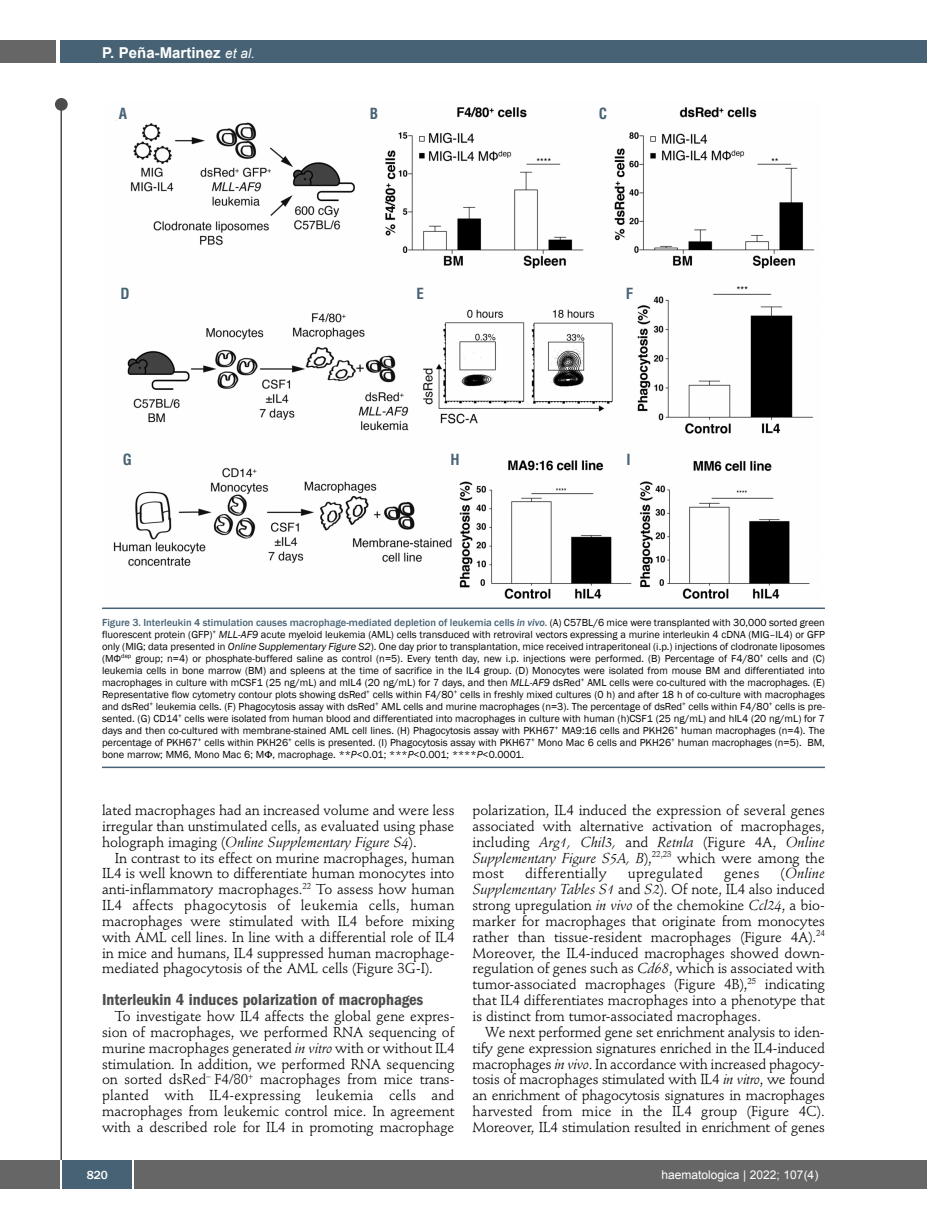
<style>
.page{position:relative;width:927px;height:1225px;background:#fff}
.page>*{position:absolute;margin:0;border:0;box-sizing:border-box;transform-origin:0 0}
.t1{font:600 condensed 16.5px "Franklin Gothic";color:#4d4d4d}
.t2{font:700 15px "Arial";color:#fff}
.t3{font:700 condensed 15px "Helvetica";color:#466274}
.t4{font:14.25px/15.9px "Stempel Schneidler";letter-spacing:-.005em;color:#000;text-align:justify}
.t5{font:14.25px "Stempel Schneidler";letter-spacing:.015em;color:#000}
.t6{font:12px "Arial";color:#fff}
.t7{font:500 12px "Franklin Gothic";color:#fff}
.t8{font:10.5px/12px "Franklin Gothic";color:#000;text-align:justify}
.s1{font-weight:400;font-style:italic;font-size:13.5px}
.s2{font-weight:500;color:#466274}
.s3{font-weight:500;font-style:italic;color:#466274}
.s4{font-style:italic}
</style>
<div class="page">
<div style="left:911px;top:40px;width:16px;height:22px;background:#466274"></div>
<div style="left:910px;top:1160px;width:17px;height:28px;background:#666"></div>
<div style="left:55px;top:98px;width:13px;height:13px;background:#4d4d4d;border-radius:50%"></div>
<hr style="left:60px;top:101px;width:2px;height:1061px;background:#4d4d4d">
<div style="left:60px;top:40px;width:852px;height:22px;background:#466274"></div>
<div style="left:0;top:40px;width:56px;height:22px;background:#666"></div>
<div style="left:0;top:1160px;width:911px;height:28px;background:#666"></div>
<div style="left:62px;top:1160px;width:71px;height:28px;background:#466274"></div>
<hr style="left:60px;top:1160px;width:2px;height:28px;background:#fff">
<svg style="left:133px;top:1160px;width:1px;height:28px"></svg>
<img style="left:113px;top:106px;width:702px;height:493px">
<hr style="left:102px;top:607px;width:723px;height:2px;background:#466274">
<hr style="left:102px;top:766px;width:723px;height:2px;background:#466274">
<p class="t2" style="left:102px;top:44px;width:154px">P. Peña-Martinez <span class="s1">et al.</span></p>
<p class="t3" style="left:119px;top:108px;width:10px">A</p>
<p class="t3" style="left:370px;top:108px;width:10px">B</p>
<p class="t3" style="left:599px;top:108px;width:10px">C</p>
<p class="t3" style="left:121px;top:287px;width:11px">D</p>
<p class="t3" style="left:416px;top:287px;width:9px">E</p>
<p class="t3" style="left:626px;top:287px;width:9px">F</p>
<p class="t3" style="left:123px;top:454px;width:11px">G</p>
<p class="t3" style="left:450px;top:454px;width:11px">H</p>
<p class="t3" style="left:627px;top:454px;width:6px">I</p>
<p class="t8" style="left:102px;top:616px;width:725px"><span class="s2">Figure 3. Interleukin 4 stimulation causes macrophage-mediated depletion of leukemia cells</span> <span class="s3">in vivo</span><span class="s2">.</span> (A) C57BL/6 mice were transplanted with 30,000 sorted green fluorescent protein (GFP)<sup>+</sup> <span class="s4">MLL-AF9</span> acute myeloid leukemia (AML) cells transduced with retroviral vectors expressing a murine interleukin 4 cDNA (MIG–IL4) or GFP only (MIG; data presented in <span class="s4">Online Supplementary Figure S2</span>). One day prior to transplantation, mice received intraperitoneal (i.p.) injections of clodronate liposomes (MΦ<sup>dep</sup> group; n=4) or phosphate-buffered saline as control (n=5). Every tenth day, new i.p. injections were performed. (B) Percentage of F4/80<sup>+</sup> cells and (C) leukemia cells in bone marrow (BM) and spleens at the time of sacrifice in the IL4 group. (D) Monocytes were isolated from mouse BM and differentiated into macrophages in culture with mCSF1 (25 ng/mL) and mIL4 (20 ng/mL) for 7 days, and then <span class="s4">MLL-AF9</span> dsRed<sup>+</sup> AML cells were co-cultured with the macrophages. (E)<br>Representative flow cytometry contour plots showing dsRed<sup>+</sup> cells within F4/80<sup>+</sup> cells in freshly mixed cultures (0 h) and after 18 h of co-culture with macrophages and dsRed<sup>+</sup> leukemia cells. (F) Phagocytosis assay with dsRed<sup>+</sup> AML cells and murine macrophages (n=3). The percentage of dsRed<sup>+</sup> cells within F4/80<sup>+</sup> cells is pre&shy;sented. (G) CD14<sup>+</sup> cells were isolated from human blood and differentiated into macrophages in culture with human (h)CSF1 (25 ng/mL) and hIL4 (20 ng/mL) for 7 days and then co-cultured with membrane-stained AML cell lines. (H) Phagocytosis assay with PKH67<sup>+</sup> MA9:16 cells and PKH26<sup>+</sup> human macrophages (n=4). The percentage of PKH67<sup>+</sup> cells within PKH26<sup>+</sup> cells is presented. (I) Phagocytosis assay with PKH67<sup>+</sup> Mono Mac 6 cells and PKH26<sup>+</sup> human macrophages (n=5). BM, bone marrow; MM6, Mono Mac 6; M , macrophage. **<span class="s4">P</span>&lt;0.01; ***<span class="s4">P</span>&lt;0.001; ****<span class="s4">P</span>&lt;0.0001.</p>
<p class="t4" style="left:102px;top:803px;width:354px">lated macrophages had an increased volume and were less irregular than unstimulated cells, as evaluated using phase holograph imaging (<span class="s4">Online Supplementary Figure S4</span>).</p>
<p class="t4" style="left:102px;top:851px;width:354px;text-indent:13px">In contrast to its effect on murine macrophages, human IL4 is well known to differentiate human monocytes into anti-inflammatory macrophages.<sup>22</sup> To assess how human IL4 affects phagocytosis of leukemia cells, human macrophages were stimulated with IL4 before mixing with AML cell lines. In line with a differential role of IL4 in mice and humans, IL4 suppressed human macrophage&shy;mediated phagocytosis of the AML cells (Figure 3G-I).</p>
<p class="t1" style="left:102px;top:994px;width:323px">Interleukin 4 induces polarization of macrophages</p>
<p class="t4" style="left:102px;top:1009px;width:354px;text-indent:13px">To investigate how IL4 affects the global gene expres&shy;sion of macrophages, we performed RNA sequencing of murine macrophages generated <span class="s4">in vitro</span> with or without IL4 stimulation. In addition, we performed RNA sequencing on sorted dsRed<sup>–</sup> F4/80<sup>+</sup> macrophages from mice trans&shy;planted with IL4-expressing leukemia cells and macrophages from leukemic control mice. In agreement with a described role for IL4 in promoting macrophage</p>
<p class="t4" style="left:472px;top:803px;width:354px">polarization, IL4 induced the expression of several genes associated with alternative activation of macrophages, including <span class="s4">Arg1, Chil3,</span> and <span class="s4">Retnla</span> (Figure 4A, <span class="s4">Online Supplementary Figure S5A, B</span>),<sup>22,23</sup> which were among the most</p>
<p class="t4" style="left:472px;top:867px;width:354px;text-indent:308px">(<span class="s4">Online Supplementary Tables S1</span> and <span class="s4">S2</span>). Of note, IL4 also induced strong upregulation <span class="s4">in vivo</span> of the chemokine <span class="s4">Ccl24</span>, a bio&shy;marker for macrophages that originate from monocytes rather than tissue-resident macrophages (Figure 4A).<sup>24<br></sup>Moreover, the IL4-induced macrophages showed down&shy;regulation of genes such as <span class="s4">Cd68</span>, which is associated with tumor-associated macrophages (Figure 4B),<sup>25</sup> indicating that IL4 differentiates macrophages into a phenotype that is distinct from tumor-associated macrophages.</p>
<p class="t4" style="left:472px;top:1025px;width:354px;text-indent:13px">We next performed gene set enrichment analysis to iden&shy;tify gene expression signatures enriched in the IL4-induced macrophages <span class="s4">in vivo</span>. In accordance with increased phagocy&shy;tosis of macrophages stimulated with IL4 <span class="s4">in vitro</span>, we found an enrichment of phagocytosis signatures in macrophages harvested from mice in the IL4 group (Figure 4C).<br>Moreover, IL4 stimulation resulted in enrichment of genes</p>
<p class="t5" style="left:525px;top:867px;width:83px">differentially</p>
<p class="t5" style="left:628px;top:867px;width:76px">upregulated</p>
<p class="t4" style="left:724px;top:867px;width:37px">genes</p>
<p class="t7" style="left:87px;top:1167px;width:23px">820</p>
<p class="t6" style="left:661px;top:1168px;width:158px">haematologica | 2022; 107(4)</p>
</div>
